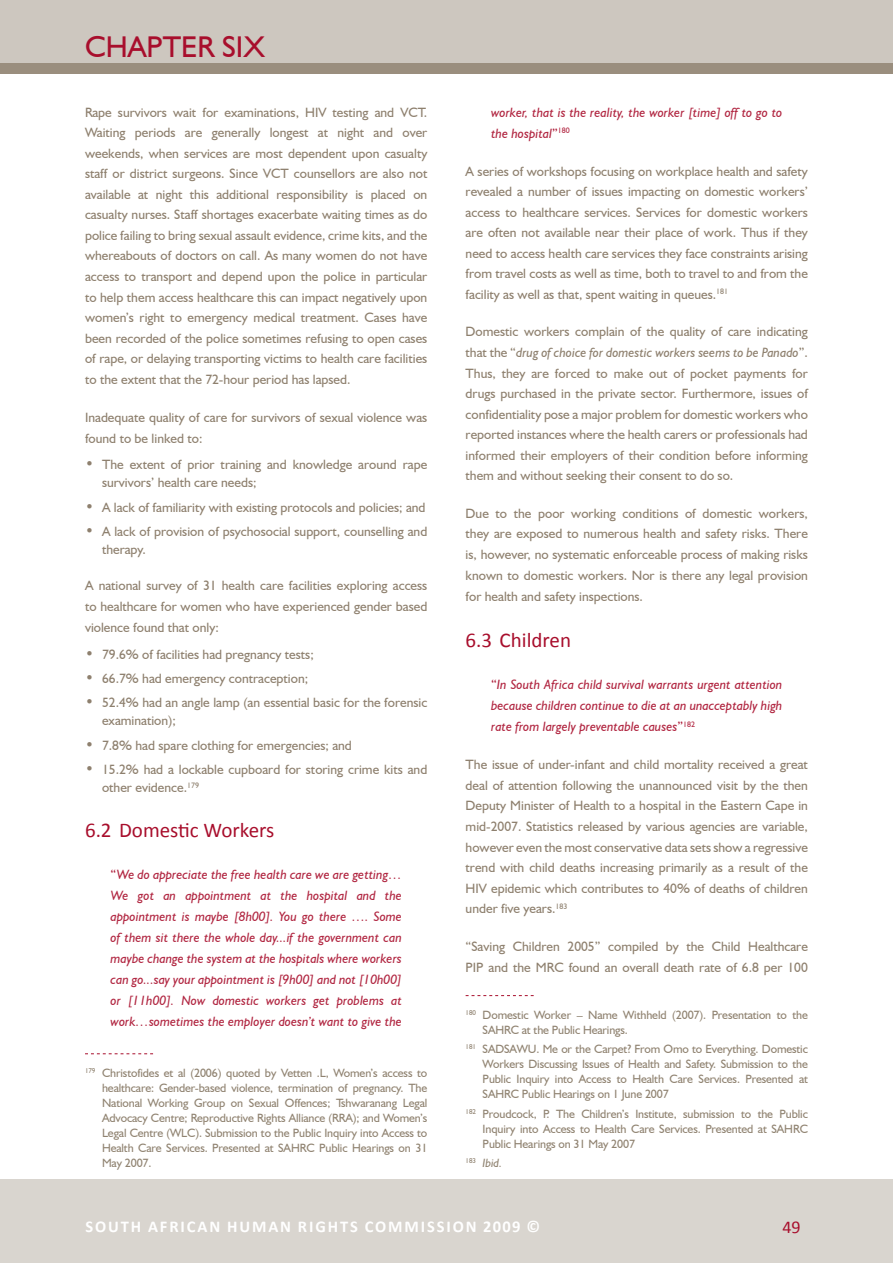
<style>
.page{position:relative;width:893px;height:1263px;background:#fff}
.page>*{position:absolute;margin:0;border:0;box-sizing:border-box;transform-origin:0 0}
.t1{font:30px "Humanist 521 BT";color:#a80e2c}
.t2{font:21px "Calibri";color:#a80e2c}
.t3{font:18px "Calibri";color:#a80e2c}
.t4{font:700 16.5px "Calibri";letter-spacing:.115em;color:#fff}
.t5{font:13.5px/20.5px "Humanist 521 BT";color:#8e806e;text-align:justify}
.t6{font:italic 13.5px/21px "Humanist 521 BT";color:#b12641;text-align:justify}
.t7{font:12px/15px "Humanist 521 BT";letter-spacing:-.01em;color:#908371;text-align:justify}
.t8{font:italic 12px "Humanist 521 BT";color:#908371}
.s1{font-size:15px}
.s2{font-style:normal}
.s3{font-style:italic}
</style>
<div class="page">
<div style="left:0;top:1179px;width:893px;height:84px;background:#d9d5cf"></div>
<div style="left:0;top:0;width:893px;height:73px;background:#9a8e7e"></div>
<div style="left:0;top:0;width:893px;height:62px;background:#cdc7bf"></div>
<svg style="left:85px;top:1053px;width:68px;height:1px"></svg>
<svg style="left:466px;top:995px;width:68px;height:1px"></svg>
<h1 class="t1" style="left:85px;top:28px;width:181px">CHAPTER SIX</h1>
<p class="t5" style="left:85px;top:101px;width:344px">Rape survivors wait for examinations, HIV testing and VCT.<br>Waiting periods are generally longest at night and over weekends, when services are most dependent upon casualty staff or district surgeons. Since VCT counsellors are also not available at night this additional responsibility is placed on casualty nurses. Staff shortages exacerbate waiting times as do police failing to bring sexual assault evidence, crime kits, and the whereabouts of doctors on call. As many women do not have access to transport and depend upon the police in particular to help them access healthcare this can impact negatively upon women’s right to emergency medical treatment. Cases have been recorded of the police sometimes refusing to open cases of rape, or delaying transporting victims to health care facilities to the extent that the 72-hour period has lapsed.</p>
<p class="t5" style="left:85px;top:406px;width:344px;line-height:21px">Inadequate quality of care for survivors of sexual violence was found to be linked to:</p>
<p class="t5" style="left:102px;top:455px;width:327px;line-height:18px;text-indent:-17px"><span class="s1">•</span> The extent of prior training and knowledge around rape survivors’ health care needs;</p>
<p class="t5" style="left:85px;top:497px;width:342px"><span class="s1">•</span> A lack of familiarity with existing protocols and policies; and</p>
<p class="t5" style="left:102px;top:522px;width:327px;line-height:18px;text-indent:-17px"><span class="s1">•</span> A lack of provision of psychosocial support, counselling and therapy.</p>
<p class="t5" style="left:85px;top:575px;width:344px;line-height:21px">A national survey of 31 health care facilities exploring access to healthcare for women who have experienced gender based violence found that only:</p>
<p class="t5" style="left:85px;top:643px;width:230px"><span class="s1">•</span> 79.6% of facilities had pregnancy tests;</p>
<p class="t5" style="left:85px;top:668px;width:225px"><span class="s1">•</span> 66.7% had emergency contraception;</p>
<p class="t5" style="left:102px;top:693px;width:327px;line-height:18px;text-indent:-17px"><span class="s1">•</span> 52.4% had an angle lamp (an essential basic for the forensic examination);</p>
<p class="t5" style="left:85px;top:735px;width:268px"><span class="s1">•</span> 7.8% had spare clothing for emergencies; and</p>
<p class="t5" style="left:102px;top:760px;width:327px;line-height:18px;text-indent:-17px"><span class="s1">•</span> 15.2% had a lockable cupboard for storing crime kits and other evidence.<sup>179</sup></p>
<h2 class="t2" style="left:85px;top:816px;width:191px">6.2 Domestic Workers</h2>
<p class="t6" style="left:111px;top:863px;width:293px"><span class="s2">“</span>We do appreciate the free health care we are getting… We got an appointment at the hospital and the appointment is maybe [8h00]. You go there …. Some of them sit there the whole day...if the government can maybe change the system at the hospitals where workers can go...say your appointment is [9h00] and not [10h00] or [11h00]. Now domestic workers get problems at work…sometimes the employer doesn’t want to give the</p>
<p class="t7" style="left:102px;top:1065px;width:327px;text-indent:-17px"><sup>179</sup> Christofides et al (2006) quoted by Vetten .L, Women’s access to healthcare: Gender-based violence, termination of pregnancy. The National Working Group on Sexual Offences; Tshwaranang Legal Advocacy Centre; Reproductive Rights Alliance (RRA); and Women’s Legal Centre (WLC). Submission to the Public Inquiry into Access to Health Care Services. Presented at SAHRC Public Hearings on 31<br>May 2007.</p>
<p class="t6" style="left:491px;top:101px;width:293px">worker, that is the reality, the worker [time] off to go to the hospital<span class="s2">”</span><sup>180</sup></p>
<p class="t5" style="left:466px;top:160px;width:344px">A series of workshops focusing on workplace health and safety revealed a number of issues impacting on domestic workers’ access to healthcare services. Services for domestic workers are often not available near their place of work. Thus if they need to access health care services they face constraints arising from travel costs as well as time, both to travel to and from the facility as well as that, spent waiting in queues.<sup>181</sup></p>
<p class="t5" style="left:466px;top:321px;width:344px">Domestic workers complain of the quality of care indicating that the “<span class="s3">drug of choice for domestic workers seems to be Panado</span>”.<br>Thus, they are forced to make out of pocket payments for drugs purchased in the private sector. Furthermore, issues of confidentiality pose a major problem for domestic workers who reported instances where the health carers or professionals had informed their employers of their condition before informing them and without seeking their consent to do so.</p>
<p class="t5" style="left:466px;top:503px;width:344px">Due to the poor working conditions of domestic workers, they are exposed to numerous health and safety risks. There is, however, no systematic enforceable process of making risks known to domestic workers. Nor is there any legal provision for health and safety inspections.</p>
<h2 class="t2" style="left:466px;top:627px;width:107px">6.3 Children</h2>
<p class="t6" style="left:491px;top:674px;width:293px"><span class="s2">“</span>In South Africa child survival warrants urgent attention because children continue to die at an unacceptably high rate from largely preventable causes<span class="s2">”</span><sup>182</sup></p>
<p class="t5" style="left:466px;top:754px;width:344px">The issue of under-infant and child mortality received a great deal of attention following the unannounced visit by the then Deputy Minister of Health to a hospital in the Eastern Cape in mid-2007. Statistics released by various agencies are variable, however even the most conservative data sets show a regressive trend with child deaths increasing primarily as a result of the HIV epidemic which contributes to 40% of deaths of children under five years.<sup>183</sup></p>
<p class="t5" style="left:466px;top:936px;width:344px;line-height:21px">“Saving Children 2005” compiled by the Child Healthcare<br>PIP and the MRC found an overall death rate of 6.8 per 100</p>
<p class="t7" style="left:483px;top:1007px;width:327px;text-indent:-17px"><sup>180</sup> Domestic Worker – Name Withheld (2007). Presentation to the<br>SAHRC at the Public Hearings.</p>
<p class="t7" style="left:483px;top:1041px;width:327px;text-indent:-17px"><sup>181</sup> SADSAWU. Me or the Carpet? From Omo to Everything. Domestic Workers Discussing Issues of Health and Safety. Submission to the Public Inquiry into Access to Health Care Services. Presented at SAHRC Public Hearings on 1 June 2007</p>
<p class="t7" style="left:483px;top:1106px;width:327px;text-indent:-17px"><sup>182</sup> Proudcock, P. The Children’s Institute, submission to the Public Inquiry into Access to Health Care Services. Presented at SAHRC Public Hearings on 31 May 2007</p>
<p class="t8" style="left:466px;top:1155px;width:38px"><sup>183</sup> Ibid.</p>
<p class="t4" style="left:85px;top:1216px;width:22px">SOUTH</p>
<p class="t4" style="left:148px;top:1216px;width:33px">AFRICAN</p>
<p class="t4" style="left:227px;top:1216px;width:93px">HUMAN RIGHTS</p>
<p class="t4" style="left:365px;top:1216px;width:67px">COMMISSION</p>
<p class="t4" style="left:483px;top:1216px;width:59px">2009 ©</p>
<h3 class="t3" style="left:782px;top:1216px;width:20px">49</h3>
</div>
